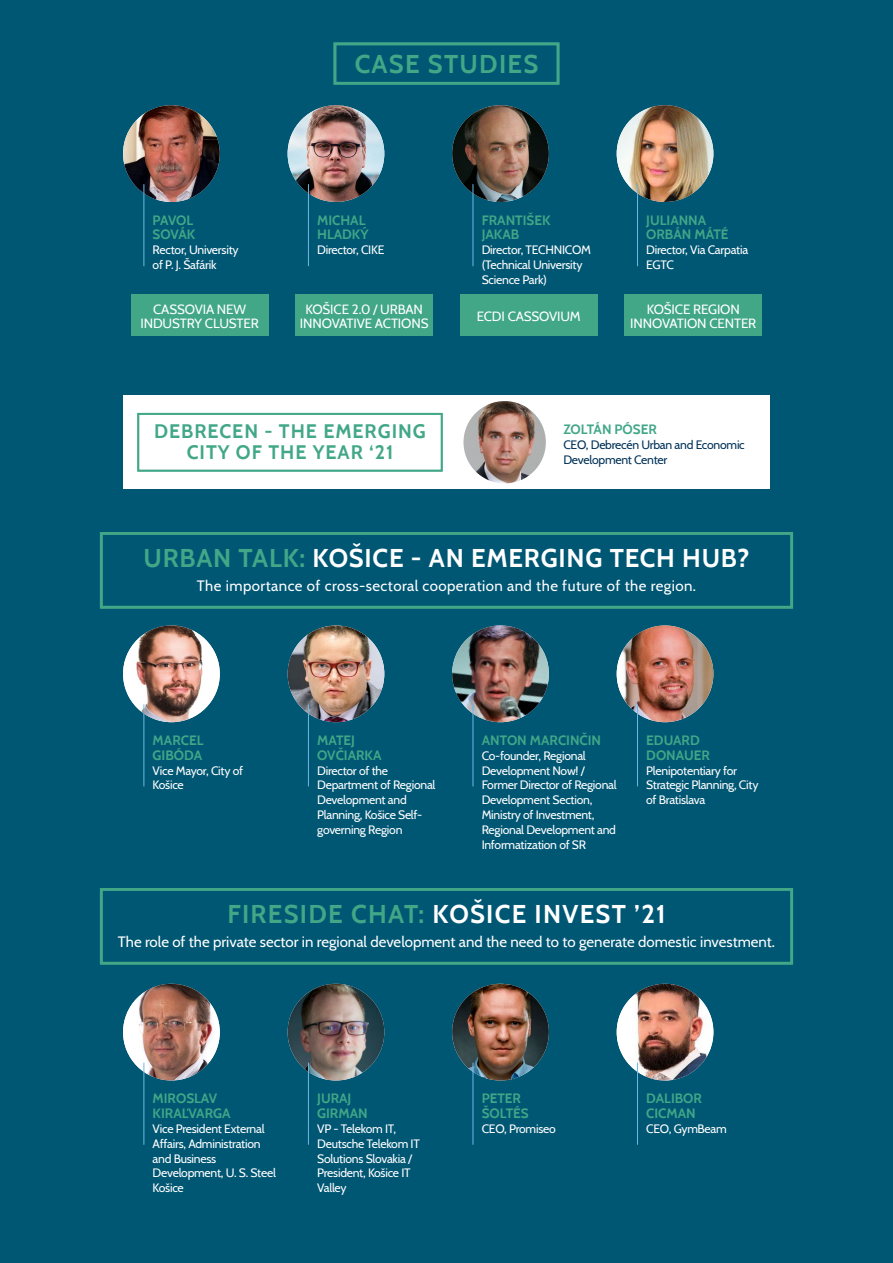
<style>
.page{position:relative;width:893px;height:1263px;background:#005774}
.page>*{position:absolute;margin:0;border:0;box-sizing:border-box;transform-origin:0 0}
.t1{font:700 25.65px "Cabin";letter-spacing:.03em;color:#fff}
.t2{font:700 25.65px "Cabin";letter-spacing:.05em;color:#fff}
.t3{font:700 25.65px "Cabin";letter-spacing:.05em;color:#41a787}
.t4{font:700 19.5px/21px "Cabin";letter-spacing:.05em;color:#41a787;text-align:center}
.t5{font:15px "Cabin";color:#fff}
.t6{font:15px "Cabin";letter-spacing:.03em;color:#fff}
.t7{font:700 13.5px/14.9px "Cabin";color:#41a787}
.t8{font:13.35px/14.5px "Cabin";letter-spacing:-.01em;color:#fff;text-align:center}
.t9{font:12.15px/14.9px "Cabin";letter-spacing:-.02em;color:#fff}
.t10{font:12.15px/14.9px "Cabin";letter-spacing:-.02em;color:#003258}
.s1{color:#41a787}
</style>
<div class="page">
<img style="left:123px;top:625px;width:97px;height:97px;border-radius:48px">
<hr style="left:143px;top:704px;width:1px;height:82px;background:#6fb8e5">
<img style="left:452px;top:625px;width:97px;height:97px;border-radius:48px">
<hr style="left:472px;top:704px;width:1px;height:82px;background:#6fb8e5">
<img style="left:288px;top:625px;width:96px;height:97px;border-radius:48px">
<hr style="left:308px;top:704px;width:1px;height:82px;background:#6fb8e5">
<img style="left:617px;top:625px;width:96px;height:97px;border-radius:48px">
<hr style="left:637px;top:704px;width:1px;height:82px;background:#6fb8e5">
<img style="left:123px;top:984px;width:97px;height:96px;border-radius:48px">
<hr style="left:143px;top:1063px;width:1px;height:82px;background:#6fb8e5">
<img style="left:452px;top:984px;width:97px;height:96px;border-radius:48px">
<hr style="left:472px;top:1063px;width:1px;height:82px;background:#6fb8e5">
<img style="left:288px;top:984px;width:96px;height:96px;border-radius:48px">
<hr style="left:308px;top:1063px;width:1px;height:82px;background:#6fb8e5">
<img style="left:617px;top:984px;width:96px;height:96px;border-radius:48px">
<hr style="left:637px;top:1063px;width:1px;height:82px;background:#6fb8e5">
<img style="left:123px;top:105px;width:97px;height:97px;border-radius:48px">
<hr style="left:143px;top:184px;width:1px;height:82px;background:#6fb8e5">
<img style="left:452px;top:105px;width:97px;height:97px;border-radius:48px">
<hr style="left:472px;top:184px;width:1px;height:82px;background:#6fb8e5">
<img style="left:288px;top:105px;width:96px;height:97px;border-radius:48px">
<hr style="left:308px;top:184px;width:1px;height:82px;background:#6fb8e5">
<img style="left:617px;top:105px;width:96px;height:97px;border-radius:48px">
<hr style="left:637px;top:184px;width:1px;height:82px;background:#6fb8e5">
<div style="left:460px;top:294px;width:138px;height:41px;background:#41a787"></div>
<div style="left:123px;top:395px;width:647px;height:94px;background:#fff"></div>
<img style="left:463px;top:401px;width:83px;height:82px;border-radius:41px">
<div style="left:334px;top:43px;width:225px;height:42px;border:3px solid #41a787"></div>
<div style="left:131px;top:294px;width:138px;height:41px;background:#41a787"></div>
<div style="left:295px;top:294px;width:138px;height:41px;background:#41a787"></div>
<div style="left:624px;top:294px;width:138px;height:41px;background:#41a787"></div>
<div style="left:137px;top:413px;width:306px;height:59px;border:2px solid #41a787"></div>
<div style="left:100px;top:532px;width:693px;height:77px;border:3px solid #41a787"></div>
<div style="left:100px;top:888px;width:693px;height:76px;border:3px solid #41a787"></div>
<p class="t7" style="left:153px;top:212px;width:44px">PAVOL<br>SOVÁK</p>
<p class="t9" style="left:153px;top:242px;width:88px">Rector, University of P. J. Šafárik</p>
<h1 class="t3" style="left:355px;top:43px;width:185px">CASE STUDIES</h1>
<p class="t7" style="left:317px;top:212px;width:53px">MICHAL<br>HLADKÝ</p>
<p class="t9" style="left:317px;top:242px;width:69px">Director, CIKE</p>
<p class="t7" style="left:482px;top:212px;width:70px">FRANTIŠEK<br>JAKAB</p>
<p class="t9" style="left:482px;top:242px;width:111px">Director, TECHNICOM (Technical University<br>Science Park)</p>
<p class="t7" style="left:646px;top:212px;width:84px">JULIANNA<br>ORBÁN MÁTÉ</p>
<p class="t9" style="left:646px;top:242px;width:103px">Director, Via Carpatia<br>EGTC</p>
<p class="t8" style="left:140px;top:301px;width:120px">CASSOVIA NEW<br>INDUSTRY CLUSTER</p>
<p class="t8" style="left:300px;top:301px;width:130px">KOŠICE 2.0 / URBAN<br>INNOVATIVE ACTIONS</p>
<p class="t8" style="left:630px;top:301px;width:128px">KOŠICE REGION<br>INNOVATION CENTER</p>
<p class="t8" style="left:477px;top:308px;width:106px">ECDI CASSOVIUM</p>
<h2 class="t4" style="left:154px;top:419px;width:273px">DEBRECEN - THE EMERGING<br>CITY OF THE YEAR ‘21</h2>
<p class="t7" style="left:563px;top:421px;width:95px">ZOLTÁN PÓSER</p>
<p class="t10" style="left:563px;top:436px;width:183px">CEO, Debrecén Urban and Economic<br>Development Center</p>
<h1 class="t1" style="left:144px;top:538px;width:607px"><span class="s1">URBAN TALK:</span> KOŠICE - AN EMERGING TECH HUB?</h1>
<p class="t6" style="left:197px;top:574px;width:501px">The importance of cross-sectoral cooperation and the future of the region.</p>
<p class="t7" style="left:153px;top:732px;width:52px">MARCEL<br>GIBÓDA</p>
<p class="t9" style="left:153px;top:762px;width:92px">Vice Mayor, City of<br>Košice</p>
<p class="t7" style="left:317px;top:732px;width:66px">MATEJ<br>OVČIARKA</p>
<p class="t9" style="left:317px;top:762px;width:120px">Director of the<br>Department of Regional<br>Development and<br>Planning, Košice Self&shy;governing Region</p>
<p class="t7" style="left:482px;top:732px;width:121px">ANTON MARCINČIN</p>
<p class="t9" style="left:482px;top:747px;width:137px">Co-founder, Regional<br>Development Now! /<br>Former Director of Regional<br>Development Section,<br>Ministry of Investment,<br>Regional Development and<br>Informatization of SR</p>
<p class="t7" style="left:646px;top:732px;width:65px">EDUARD<br>DONAUER</p>
<p class="t9" style="left:646px;top:762px;width:114px">Plenipotentiary for<br>Strategic Planning, City of Bratislava</p>
<h1 class="t2" style="left:227px;top:894px;width:440px"><span class="s1">FIRESIDE CHAT:</span> KOŠICE INVEST ’21</h1>
<p class="t5" style="left:118px;top:930px;width:658px">The role of the private sector in regional development and the need to to generate domestic investment.</p>
<p class="t7" style="left:153px;top:1090px;width:79px">MIROSLAV<br>KIRAĽVARGA</p>
<p class="t9" style="left:153px;top:1120px;width:125px">Vice President External<br>Affairs, Administration and Business<br>Development, U. S. Steel<br>Košice</p>
<p class="t7" style="left:317px;top:1090px;width:52px">JURAJ<br>GIRMAN</p>
<p class="t9" style="left:317px;top:1120px;width:104px">VP - Telekom IT,<br>Deutsche Telekom IT<br>Solutions Slovakia /<br>President, Košice IT<br>Valley</p>
<p class="t7" style="left:482px;top:1090px;width:48px">PETER<br>ŠOLTÉS</p>
<p class="t9" style="left:482px;top:1120px;width:76px">CEO, Promiseo</p>
<p class="t7" style="left:646px;top:1090px;width:57px">DALIBOR<br>CICMAN</p>
<p class="t9" style="left:646px;top:1120px;width:82px">CEO, GymBeam</p>
</div>
